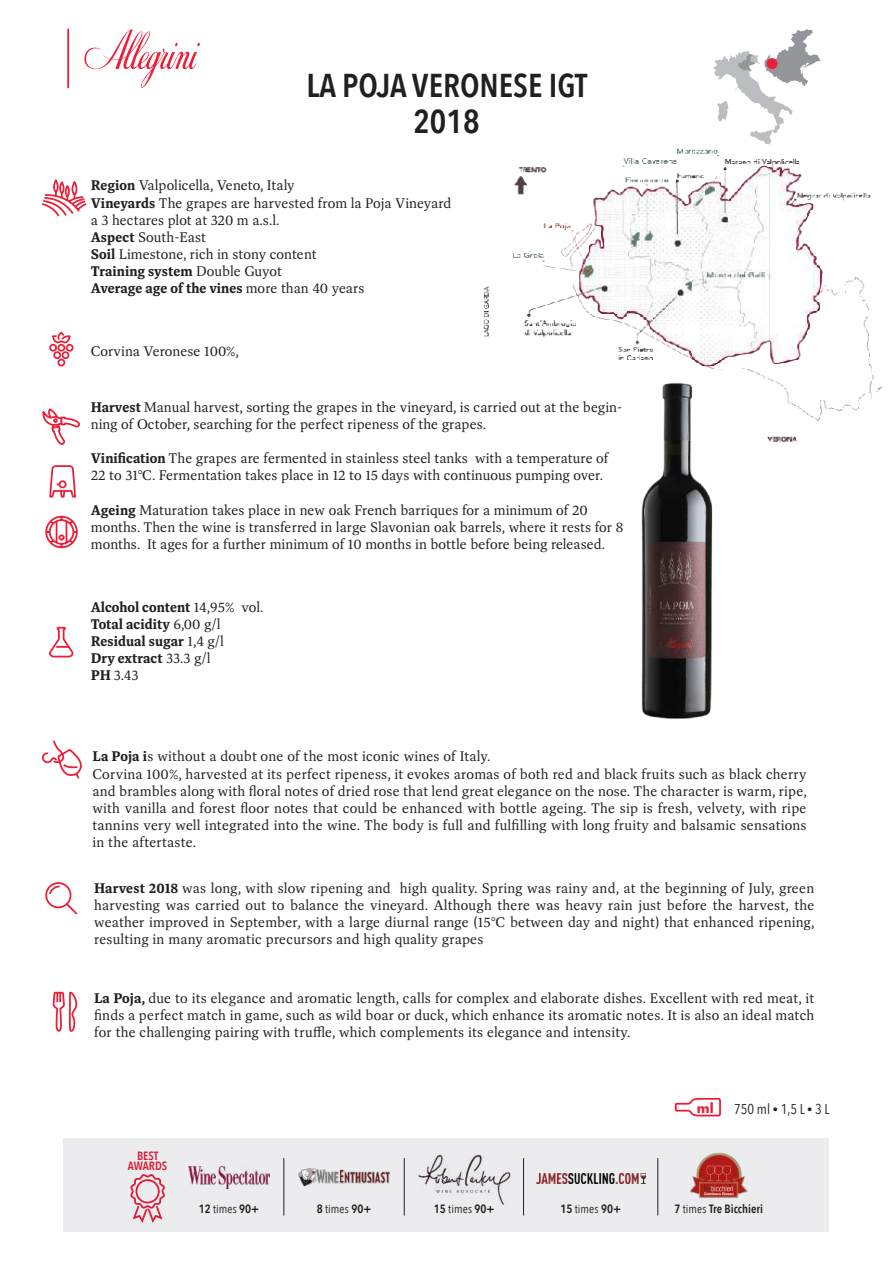
<style>
.page{position:relative;width:893px;height:1263px;background:#fff}
.page>*{position:absolute;margin:0;border:0;box-sizing:border-box;transform-origin:0 0}
.t1{font:600 33px/36px "Avenir Next Condensed";color:#231f20;text-align:center}
.t2{font:14.25px/17.1px "Dashiell Text";color:#231f20}
.t3{font:700 14.25px/17.1px "Dashiell Text";color:#231f20}
.t4{font:14.25px "Avenir Next Condensed";color:#231f20}
.t5{font:700 12.9px "Futura";color:#ed1e37}
.t6{font:600 12px "Avenir Next Condensed";color:#231f20}
.t7{font:600 12px/10.5px "Avenir Next Condensed";color:#ed1e37;text-align:center}
.t8{font:12px "Avenir Next Condensed";letter-spacing:.01em;color:#231f20}
.s1{font-weight:700}
.s2{font-weight:400}
.s3{font-size:10.5px}
.s4{font-weight:600}
</style>
<div class="page">
<img style="left:641px;top:510px;width:72px;height:209px">
<svg style="left:84px;top:29px;width:116px;height:59px"></svg>
<svg style="left:49px;top:331px;width:25px;height:36px"></svg>
<svg style="left:42px;top:179px;width:45px;height:38px"></svg>
<svg style="left:49px;top:626px;width:25px;height:32px"></svg>
<svg style="left:45px;top:882px;width:33px;height:33px"></svg>
<svg style="left:42px;top:740px;width:40px;height:39px"></svg>
<svg style="left:52px;top:991px;width:26px;height:41px"></svg>
<hr style="left:67px;top:29px;width:2px;height:59px;background:#ed1e37">
<svg style="left:713px;top:29px;width:108px;height:85px"></svg>
<svg style="left:45px;top:465px;width:33px;height:84px"></svg>
<svg style="left:42px;top:408px;width:38px;height:37px"></svg>
<div style="left:64px;top:1138px;width:765px;height:94px;background:#ececee"></div>
<img style="left:188px;top:1166px;width:81px;height:22px">
<img style="left:298px;top:1168px;width:92px;height:19px">
<img style="left:690px;top:1152px;width:58px;height:46px">
<img style="left:536px;top:1173px;width:109px;height:10px">
<img style="left:418px;top:1154px;width:93px;height:50px">
<hr style="left:284px;top:1158px;width:1px;height:57px;background:#231f20">
<hr style="left:404px;top:1158px;width:1px;height:57px;background:#231f20">
<hr style="left:523px;top:1158px;width:1px;height:57px;background:#231f20">
<hr style="left:658px;top:1158px;width:1px;height:57px;background:#231f20">
<svg style="left:130px;top:1174px;width:35px;height:49px"></svg>
<div style="left:136px;top:1179px;width:24px;height:24px;border:2px solid #ed1e37;border-radius:50%"></div>
<svg style="left:674px;top:1097px;width:47px;height:20px"></svg>
<img style="left:483px;top:114px;width:400px;height:396px">
<h1 class="t1" style="left:306px;top:66px;width:282px">LA POJA VERONESE IGT<br>2018</h1>
<p class="t2" style="left:91px;top:177px;width:362px"><span class="s1">Region</span> Valpolicella, Veneto, Italy<br><span class="s1">Vineyards</span> The grapes are harvested from la Poja Vineyard a 3 hectares plot at 320 m a.s.l.<br><span class="s1">Aspect</span> South-East<br><span class="s1">Soil</span> Limestone, rich in stony content<br><span class="s1">Training system</span> Double Guyot<br><span class="s1">Average age of the vines</span> more than 40 years</p>
<p class="t2" style="left:91px;top:343px;width:150px">Corvina Veronese 100%,</p>
<p class="t2" style="left:91px;top:399px;width:533px"><span class="s1">Harvest</span> Manual harvest, sorting the grapes in the vineyard, is carried out at the begin&shy;ning of October, searching for the perfect ripeness of the grapes.</p>
<p class="t2" style="left:91px;top:450px;width:519px"><span class="s1">Vinification</span> The grapes are fermented in stainless steel tanks with a temperature of<br>22 to 31°C. Fermentation takes place in 12 to 15 days with continuous pumping over.</p>
<p class="t2" style="left:91px;top:501px;width:534px"><span class="s1">Ageing</span> Maturation takes place in new oak French barriques for a minimum of 20 months. Then the wine is transferred in large Slavonian oak barrels, where it rests for 8 months. It ages for a further minimum of 10 months in bottle before being released.</p>
<p class="t3" style="left:91px;top:598px;width:174px">Alcohol content <span class="s2">14,95% vol.<br></span>Total acidity <span class="s2">6,00 g/l<br></span>Residual sugar <span class="s2">1,4 g/l<br></span>Dry extract <span class="s2">33.3 g/l<br></span>PH <span class="s2">3.43</span></p>
<p class="t2" style="left:93px;top:748px;width:716px"><span class="s1">La Poja i</span>s without a doubt one of the most iconic wines of Italy.<br>Corvina 100%, harvested at its perfect ripeness, it evokes aromas of both red and black fruits such as black cherry and brambles along with floral notes of dried rose that lend great elegance on the nose. The character is warm, ripe, with vanilla and forest floor notes that could be enhanced with bottle ageing. The sip is fresh, velvety, with ripe tannins very well integrated into the wine. The body is full and fulfilling with long fruity and balsamic sensations in the aftertaste.</p>
<p class="t2" style="left:94px;top:880px;width:722px;text-align:justify"><span class="s1">Harvest 2018</span> was long, with slow ripening and high quality. Spring was rainy and, at the beginning of July, green harvesting was carried out to balance the vineyard. Although there was heavy rain just before the harvest, the weather improved in September, with a large diurnal range (15°C between day and night) that enhanced ripening, resulting in many aromatic precursors and high quality grapes</p>
<p class="t2" style="left:94px;top:989px;width:722px;text-align:justify"><span class="s1">La Poja,</span> due to its elegance and aromatic length, calls for complex and elaborate dishes. Excellent with red meat, it finds a perfect match in game, such as wild boar or duck, which enhance its aromatic notes. It is also an ideal match for the challenging pairing with truffle, which complements its elegance and intensity.</p>
<p class="t7" style="left:128px;top:1150px;width:41px">BEST<br>AWARDS</p>
<p class="t5" style="left:697px;top:1098px;width:18px">ml</p>
<p class="t4" style="left:734px;top:1097px;width:97px">750 ml <span class="s3">•</span> 1,5 L <span class="s3">•</span> 3 L</p>
<p class="t6" style="left:199px;top:1198px;width:62px">12 <span class="s2">times</span> 90+</p>
<p class="t8" style="left:317px;top:1198px;width:56px"><span class="s4">8</span> times <span class="s4">90+</span></p>
<p class="t6" style="left:434px;top:1198px;width:62px">15 <span class="s2">times</span> 90+</p>
<p class="t6" style="left:560px;top:1198px;width:62px">15 <span class="s2">times</span> 90+</p>
<p class="t6" style="left:674px;top:1198px;width:90px">7 <span class="s2">times</span> Tre Bicchieri</p>
</div>
